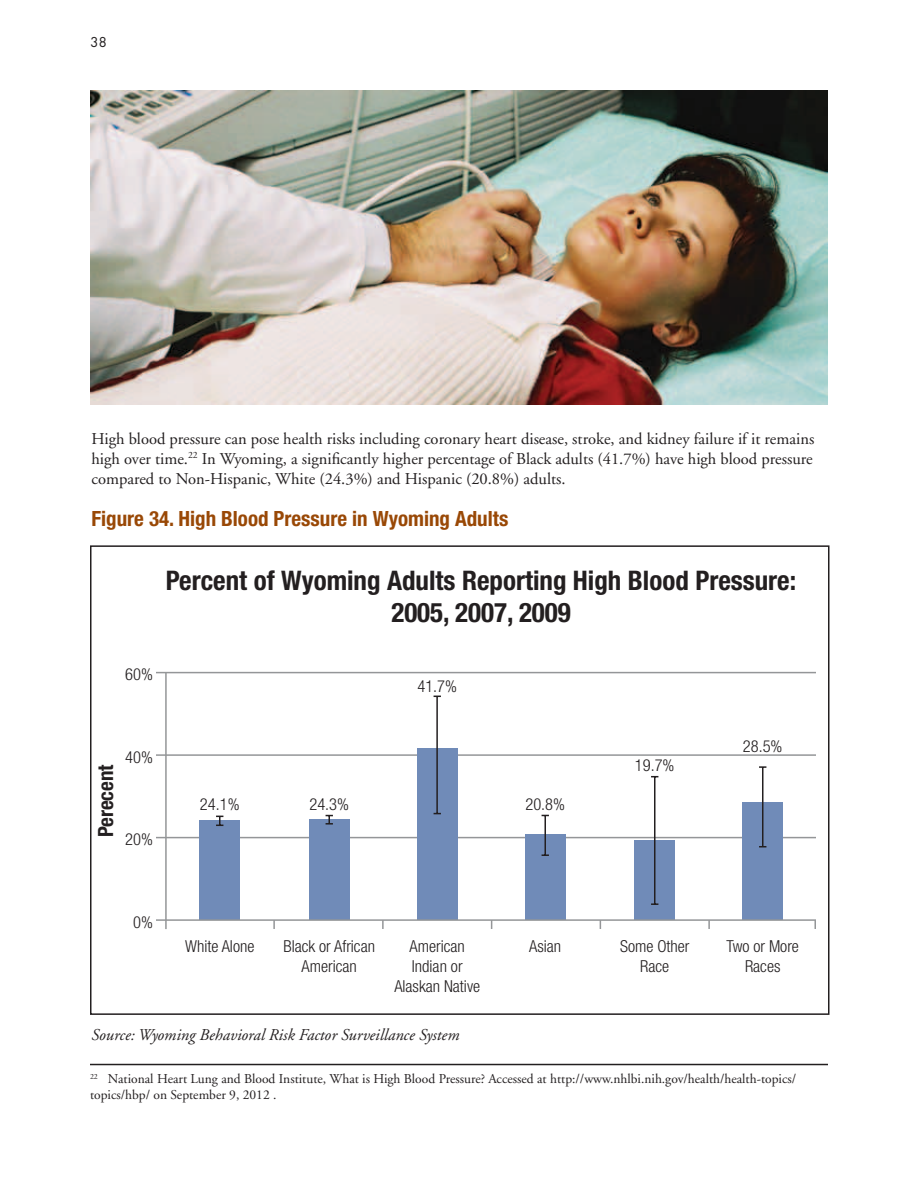
<style>
.page{position:relative;width:918px;height:1188px;background:#fff}
.page>*{position:absolute;margin:0;border:0;box-sizing:border-box;transform-origin:0 0}
.t1{font:700 condensed 27px/32.4px "Helvetica Neue LT Std";color:#231f20;text-align:center}
.t2{font:700 condensed 21px "Helvetica Neue LT Std";color:#994806}
.t3{font:700 condensed 21px "Helvetica Neue LT Std";color:#231f20}
.t4{font:16.5px/19.8px "Adobe Garamond";color:#231f20;text-align:justify}
.t5{font:300 condensed 16.5px/19.8px "Helvetica Neue LT Com";color:#231f20;text-align:center}
.t6{font:italic 16.5px "Adobe Garamond";color:#231f20}
.t7{font:15px "Futura EF";color:#231f20}
.t8{font:13.5px/16.2px "Adobe Garamond";color:#231f20}
</style>
<div class="page">
<hr style="left:156px;top:672px;width:660px;height:1px;background:#949698">
<hr style="left:156px;top:754px;width:660px;height:2px;background:#949698">
<hr style="left:156px;top:837px;width:660px;height:1px;background:#949698">
<svg style="left:273px;top:921px;width:2px;height:8px"></svg>
<svg style="left:382px;top:921px;width:2px;height:8px"></svg>
<svg style="left:708px;top:921px;width:2px;height:8px"></svg>
<svg style="left:814px;top:921px;width:2px;height:8px"></svg>
<hr style="left:165px;top:673px;width:2px;height:256px;background:#949698">
<div style="left:200px;top:820px;width:40px;height:100px;background:#708bb8"></div>
<div style="left:525px;top:834px;width:41px;height:86px;background:#708bb8"></div>
<div style="left:634px;top:840px;width:41px;height:80px;background:#708bb8"></div>
<div style="left:742px;top:802px;width:41px;height:118px;background:#708bb8"></div>
<div style="left:309px;top:820px;width:41px;height:100px;background:#708bb8"></div>
<div style="left:417px;top:748px;width:41px;height:172px;background:#708bb8"></div>
<svg style="left:326px;top:815px;width:7px;height:10px"></svg>
<hr style="left:436px;top:696px;width:2px;height:118px;background:#231f20">
<svg style="left:542px;top:854px;width:7px;height:2px"></svg>
<hr style="left:544px;top:815px;width:2px;height:40px;background:#231f20">
<svg style="left:651px;top:903px;width:7px;height:2px"></svg>
<hr style="left:654px;top:777px;width:1px;height:127px;background:#231f20">
<svg style="left:759px;top:766px;width:7px;height:2px"></svg>
<hr style="left:762px;top:767px;width:1px;height:80px;background:#231f20">
<svg style="left:216px;top:816px;width:7px;height:10px"></svg>
<hr style="left:156px;top:919px;width:660px;height:2px;background:#949698">
<div style="left:90px;top:545px;width:739px;height:470px;border:2px solid #231f20"></div>
<hr style="left:90px;top:1064px;width:738px;height:1px;background:#231f20">
<img style="left:90px;top:90px;width:738px;height:315px">
<p class="t7" style="left:90px;top:34px;width:19px">38</p>
<p class="t4" style="left:92px;top:429px;width:724px">High blood pressure can pose health risks including coronary heart disease, stroke, and kidney failure if it remains high over time.<sup>22</sup> In Wyoming, a significantly higher percentage of Black adults (41.7%) have high blood pressure compared to Non-Hispanic, White (24.3%) and Hispanic (20.8%) adults.</p>
<p class="t2" style="left:92px;top:506px;width:418px">Figure 34. High Blood Pressure in Wyoming Adults</p>
<p class="t1" style="left:166px;top:564px;width:632px">Percent of Wyoming Adults Reporting High Blood Pressure:<br>2005, 2007, 2009</p>
<p class="t5" style="left:125px;top:664px;width:29px">60%</p>
<p class="t5" style="left:417px;top:676px;width:41px">41.7%</p>
<p class="t3" style="left:93px;top:837px;width:74px;rotate:-90deg">Perecent</p>
<p class="t5" style="left:125px;top:747px;width:29px">40%</p>
<p class="t5" style="left:125px;top:829px;width:29px">20%</p>
<p class="t5" style="left:200px;top:794px;width:41px">24.1%</p>
<p class="t5" style="left:309px;top:794px;width:41px">24.3%</p>
<p class="t5" style="left:525px;top:794px;width:41px">20.8%</p>
<p class="t5" style="left:635px;top:755px;width:41px">19.7%</p>
<p class="t5" style="left:743px;top:736px;width:41px">28.5%</p>
<p class="t5" style="left:133px;top:912px;width:21px">0%</p>
<p class="t5" style="left:185px;top:936px;width:71px">White Alone</p>
<p class="t5" style="left:283px;top:936px;width:93px">Black or African<br>American</p>
<p class="t5" style="left:394px;top:936px;width:87px">American<br>Indian or<br>Alaskan Native</p>
<p class="t5" style="left:529px;top:936px;width:34px">Asian</p>
<p class="t5" style="left:620px;top:936px;width:71px">Some Other<br>Race</p>
<p class="t5" style="left:727px;top:936px;width:74px">Two or More<br>Races</p>
<p class="t6" style="left:92px;top:1026px;width:369px">Source: Wyoming Behavioral Risk Factor Surveillance System</p>
<p class="t8" style="left:90px;top:1071px;width:708px"><sup>22</sup> National Heart Lung and Blood Institute, What is High Blood Pressure? Accessed at http://www.nhlbi.nih.gov/health/health-topics/ topics/hbp/ on September 9, 2012 .</p>
</div>
